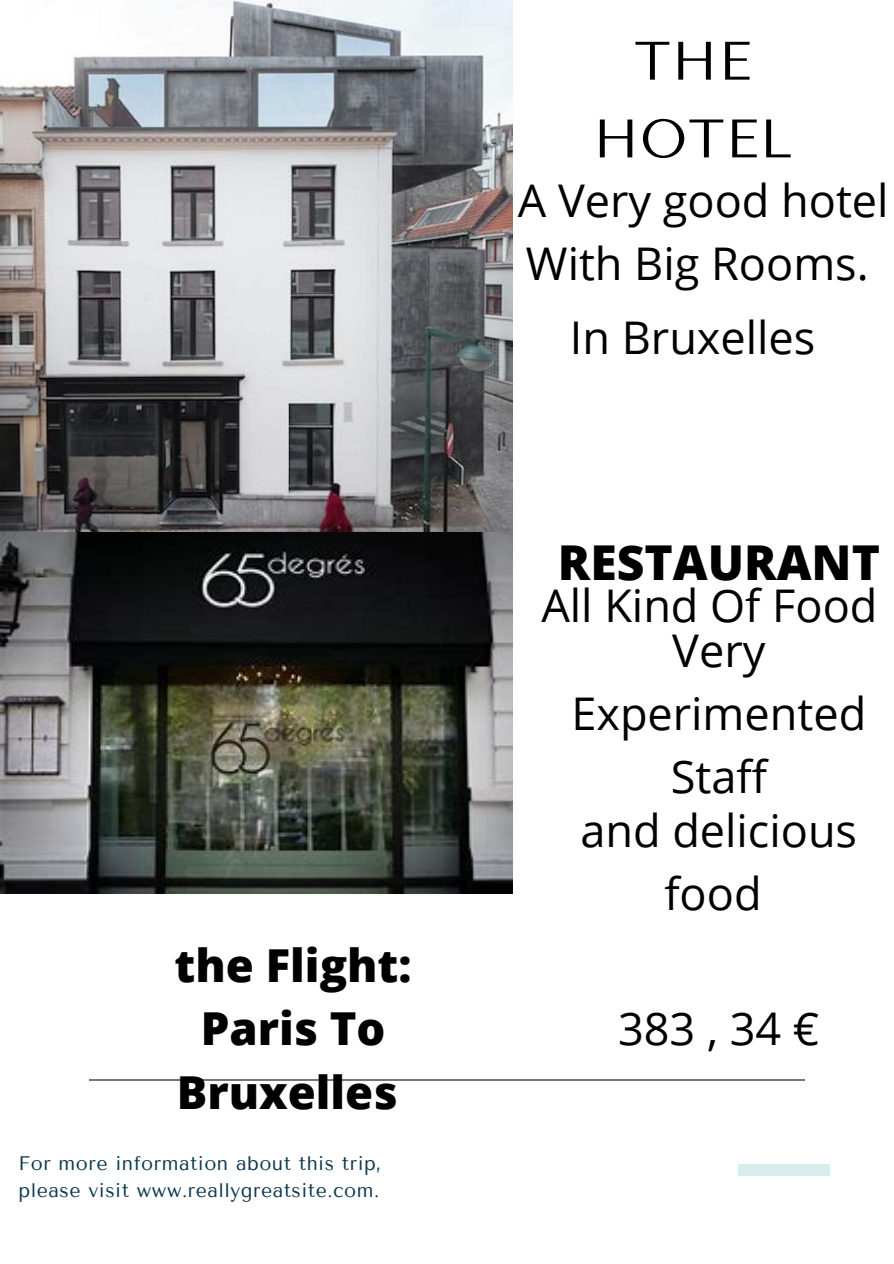
<style>
.page{position:relative;width:894px;height:1264px;background:#fff}
.page>*{position:absolute;margin:0;border:0;box-sizing:border-box;transform-origin:0 0}
.t1{font:54px/77.7px "Tenor Sans";letter-spacing:.025em;color:#000;text-align:center}
.t2{font:800 48px "Open Sans";color:#000}
.t3{font:800 45.45px/63.4px "Open Sans";color:#000;text-align:center}
.t4{font:45px/63px "Open Sans";color:#000;text-align:center}
.t5{font:19.5px/27.2px "Tenor Sans";letter-spacing:.025em;color:#0c394d}
</style>
<div class="page">
<div style="left:737px;top:1163px;width:91px;height:12px;background:#d7eeec"></div>
<img style="left:0;top:0;width:512px;height:893px">
<hr style="left:89px;top:1079px;width:715px;height:1px;background:#777">
<p class="t3" style="left:174px;top:932px;width:238px">the Flight:<br>Paris To<br>Bruxelles</p>
<p class="t5" style="left:19px;top:1149px;width:364px">For more information about this trip, please visit www.reallygreatsite.com.</p>
<p class="t1" style="left:593px;top:23px;width:200px">THE<br>HOTEL</p>
<p class="t4" style="left:517px;top:168px;width:372px;text-align:left">A Very good hotel<br>With Big Rooms.</p>
<p class="t4" style="left:569px;top:305px;width:247px">In Bruxelles</p>
<p class="t2" style="left:557px;top:528px;width:323px">RESTAURANT</p>
<p class="t4" style="left:541px;top:573px;width:337px">All Kind Of Food</p>
<p class="t4" style="left:571px;top:617px;width:296px">Very<br>Experimented<br>Staff</p>
<p class="t4" style="left:580px;top:797px;width:278px">and delicious food</p>
<p class="t4" style="left:618px;top:995px;width:203px">383 , 34 €</p>
</div>
